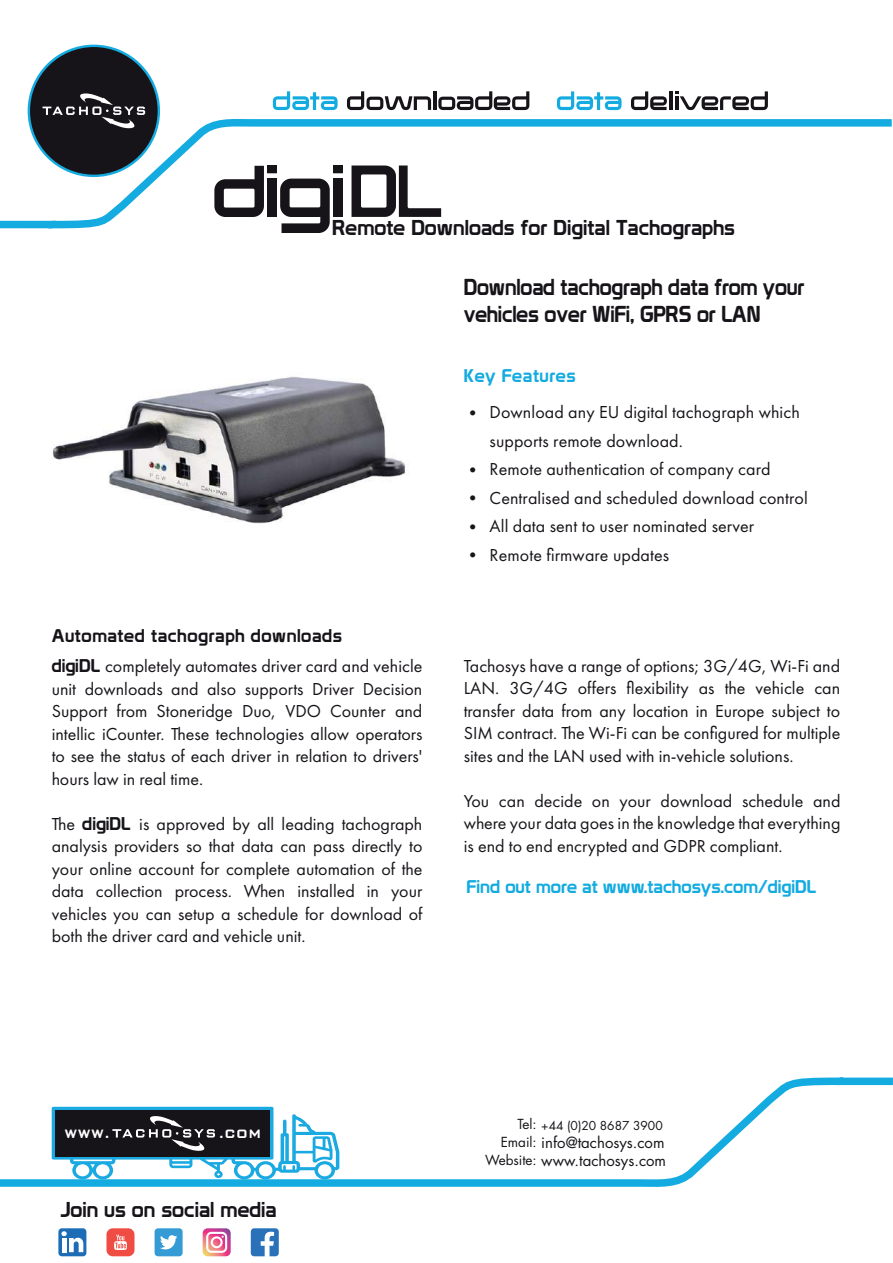
<style>
.page{position:relative;width:893px;height:1263px;background:#fff}
.page>*{position:absolute;margin:0;border:0;box-sizing:border-box;transform-origin:0 0}
.t1{font:22.5px/27px "Prototype";letter-spacing:-.01em;color:#171419;scale:.94 1}
.t2{font:21px "Prototype";color:#171419}
.t3{font:18px/22.5px "Futura PT";color:#171419;text-align:justify}
.t4{font:18px "Prototype";color:#14abe0}
.t5{font:18px "Prototype";letter-spacing:.03em;color:#171419}
.t6{font:18px "Prototype";letter-spacing:.03em;color:#14abe0}
.t7{font:15px/18px "Futura";color:#171419}
.t8{font:13.5px/18px "Futura";color:#171419;text-align:right}
.t9{font:12px "Futura";color:#171419}
.t10{font:700 12px "Bank Gothic Pro";letter-spacing:.1em;color:#fff}
.s1{font-family:"Prototype"}
</style>
<div class="page">
<img style="left:52px;top:376px;width:357px;height:148px">
<svg style="left:438px;top:91px;width:91px;height:19px"></svg>
<hr style="left:433px;top:91px;width:4px;height:19px;background:#171419">
<svg style="left:347px;top:91px;width:84px;height:19px"></svg>
<svg style="left:273px;top:91px;width:65px;height:19px"></svg>
<svg style="left:631px;top:91px;width:36px;height:19px"></svg>
<svg style="left:675px;top:91px;width:93px;height:19px"></svg>
<hr style="left:669px;top:92px;width:3px;height:18px;background:#171419">
<svg style="left:557px;top:91px;width:65px;height:19px"></svg>
<svg style="left:28px;top:45px;width:132px;height:70px"></svg>
<svg style="left:0;top:115px;width:892px;height:117px"></svg>
<svg style="left:0;top:1077px;width:893px;height:110px"></svg>
<div style="left:58px;top:1228px;width:28px;height:28px;background:#1d6db6;border-radius:4px"></div>
<svg style="left:61px;top:1231px;width:22px;height:21px"></svg>
<svg style="left:251px;top:1228px;width:28px;height:28px"></svg>
<div style="left:155px;top:1228px;width:28px;height:28px;background:#349bd5;border-radius:4px"></div>
<svg style="left:160px;top:1235px;width:17px;height:14px"></svg>
<svg style="left:203px;top:1228px;width:28px;height:28px"></svg>
<div style="left:106px;top:1228px;width:28px;height:28px;background:#ef4d44;border-radius:6px"></div>
<svg style="left:114px;top:1234px;width:13px;height:16px"></svg>
<svg style="left:52px;top:1107px;width:287px;height:72px"></svg>
<p class="t2" style="left:332px;top:215px;width:404px">Remote Downloads for Digital Tachographs</p>
<p class="t1" style="left:464px;top:273px;width:364px">Download tachograph data from your vehicles over WiFi, GPRS or LAN</p>
<p class="t6" style="left:464px;top:365px;width:114px">Key Features</p>
<p class="t5" style="left:52px;top:625px;width:292px">Automated tachograph downloads</p>
<p class="t3" style="left:52px;top:655px;width:372px"><span class="s1">digiDL</span> completely automates driver card and vehicle unit downloads and also supports Driver Decision Support from Stoneridge Duo, VDO Counter and intellic iCounter. These technologies allow operators to see the status of each driver in relation to drivers' hours law in real time.</p>
<p class="t3" style="left:52px;top:813px;width:372px">The <span class="s1">digiDL</span> is approved by all leading tachograph analysis providers so that data can pass directly to your online account for complete automation of the data collection process. When installed in your vehicles you can setup a schedule for download of both the driver card and vehicle unit.</p>
<p class="t3" style="left:464px;top:401px;width:338px">• Download any EU digital tachograph which</p>
<p class="t3" style="left:464px;top:458px;width:308px">• Remote authentication of company card</p>
<p class="t3" style="left:464px;top:487px;width:346px">• Centralised and scheduled download control</p>
<p class="t3" style="left:464px;top:515px;width:292px">• All data sent to user nominated server</p>
<p class="t3" style="left:464px;top:544px;width:207px">• Remote firmware updates</p>
<p class="t3" style="left:490px;top:430px;width:195px">supports remote download.</p>
<p class="t3" style="left:464px;top:655px;width:378px">Tachosys have a range of options; 3G/4G, Wi-Fi and LAN. 3G/4G offers flexibility as the vehicle can transfer data from any location in Europe subject to SIM contract. The Wi-Fi can be configured for multiple sites and the LAN used with in-vehicle solutions.</p>
<p class="t3" style="left:464px;top:790px;width:378px">You can decide on your download schedule and where your data goes in the knowledge that everything is end to end encrypted and GDPR compliant.</p>
<p class="t4" style="left:467px;top:876px;width:351px">Find out more at www.tachosys.com/digiDL</p>
<p class="t10" style="left:65px;top:1126px;width:46px">WWW.</p>
<p class="t10" style="left:220px;top:1126px;width:43px">.COM</p>
<p class="t8" style="left:485px;top:1115px;width:53px">Tel:<br>Email:<br>Website:</p>
<p class="t9" style="left:541px;top:1118px;width:123px">+44 (0)20 8687 3900</p>
<p class="t7" style="left:541px;top:1133px;width:126px">info@tachosys.com www.tachosys.com</p>
<p class="t2" style="left:61px;top:1196px;width:217px">Join us on social media</p>
</div>
